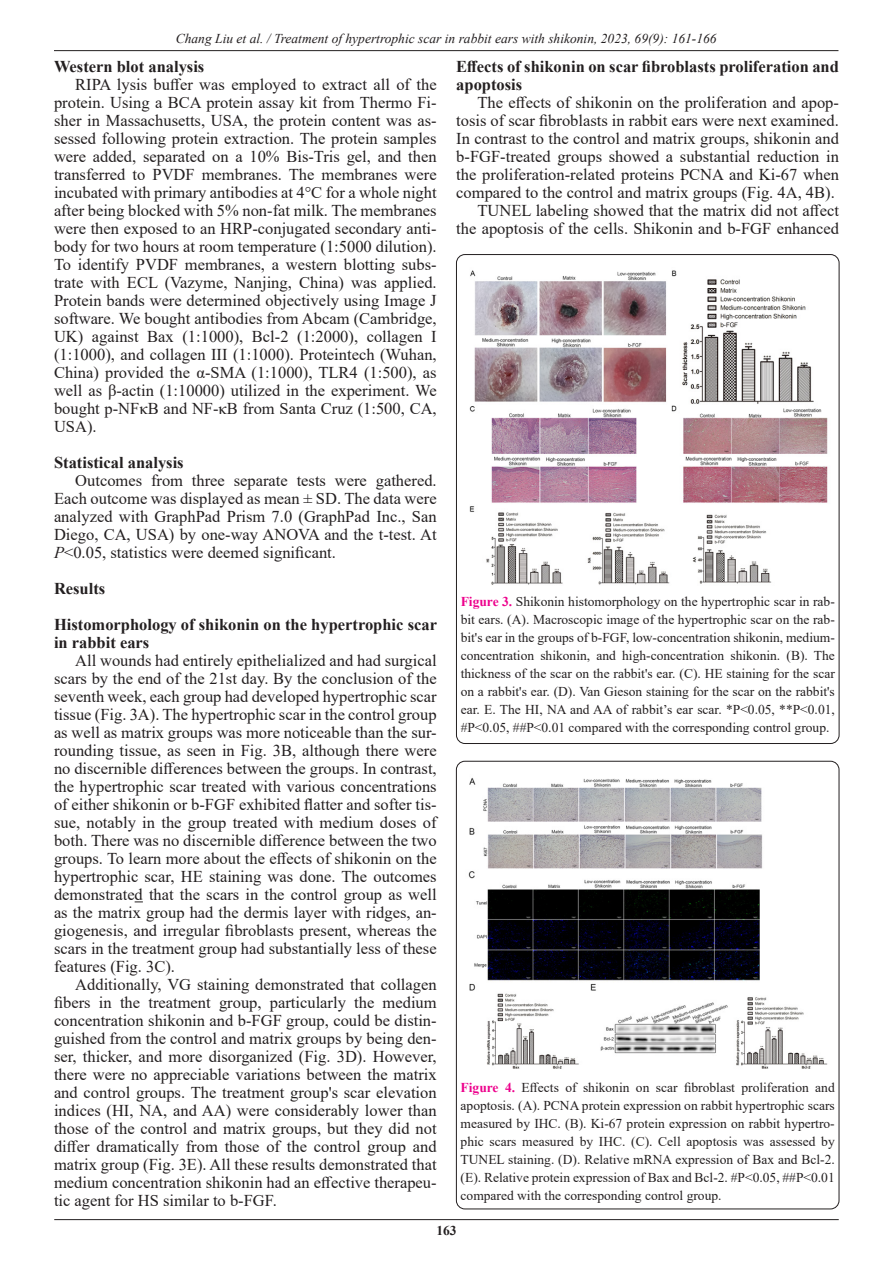
<style>
.page{position:relative;width:893px;height:1263px;background:#fff}
.page>*{position:absolute;margin:0;border:0;box-sizing:border-box;transform-origin:0 0}
.t1{font:16.5px/18px "Times New Roman";color:#231f20;text-align:justify}
.t2{font:700 16.5px/18px "Times New Roman";color:#231f20}
.t3{font:13.5px/18px "Times New Roman";color:#231f20;text-align:justify}
.t4{font:italic 13.5px "Times New Roman";color:#231f20}
.t5{font:700 13.5px "Times New Roman";color:#231f20}
.s1{font-style:italic}
.s2{font-weight:700;color:#ed028c}
</style>
<div class="page">
<hr style="left:54px;top:50px;width:784px;height:1px;background:#231f20">
<hr style="left:54px;top:1219px;width:785px;height:1px;background:#231f20">
<img style="left:468px;top:777px;width:360px;height:292px">
<img style="left:469px;top:270px;width:359px;height:315px">
<p class="t4" style="left:176px;top:29px;width:542px">Chang Liu et al. / Treatment of hypertrophic scar in rabbit ears with shikonin, 2023, 69(9): 161-166</p>
<p class="t2" style="left:456px;top:57px;width:384px">Effects of shikonin on scar fibroblasts proliferation and apoptosis</p>
<p class="t1" style="left:456px;top:93px;width:384px;text-indent:21px">The effects of shikonin on the proliferation and apop&shy;tosis of scar fibroblasts in rabbit ears were next examined.<br>In contrast to the control and matrix groups, shikonin and b-FGF-treated groups showed a substantial reduction in the proliferation-related proteins PCNA and Ki-67 when compared to the control and matrix groups (Fig. 4A, 4B).</p>
<p class="t1" style="left:456px;top:201px;width:384px;text-align:right">TUNEL labeling showed that the matrix did not affect the apoptosis of the cells. Shikonin and b-FGF enhanced</p>
<p class="t2" style="left:54px;top:57px;width:152px">Western blot analysis</p>
<p class="t1" style="left:54px;top:75px;width:384px;text-indent:21px">RIPA lysis buffer was employed to extract all of the protein. Using a BCA protein assay kit from Thermo Fi&shy;sher in Massachusetts, USA, the protein content was as&shy;sessed following protein extraction. The protein samples were added, separated on a 10% Bis-Tris gel, and then transferred to PVDF membranes. The membranes were incubated with primary antibodies at 4°C for a whole night after being blocked with 5% non-fat milk. The membranes were then exposed to an HRP-conjugated secondary anti&shy;body for two hours at room temperature (1:5000 dilution).<br>To identify PVDF membranes, a western blotting subs&shy;trate with ECL (Vazyme, Nanjing, China) was applied.<br>Protein bands were determined objectively using Image J software. We bought antibodies from Abcam (Cambridge, UK) against Bax (1:1000), Bcl-2 (1:2000), collagen I (1:1000), and collagen III (1:1000). Proteintech (Wuhan, China) provided the α-SMA (1:1000), TLR4 (1:500), as well as β-actin (1:10000) utilized in the experiment. We bought p-NFκB and NF-κB from Santa Cruz (1:500, CA, USA).</p>
<p class="t2" style="left:54px;top:453px;width:131px">Statistical analysis</p>
<p class="t1" style="left:54px;top:471px;width:384px;text-indent:21px">Outcomes from three separate tests were gathered.<br>Each outcome was displayed as mean ± SD. The data were analyzed with GraphPad Prism 7.0 (GraphPad Inc., San Diego, CA, USA) by one-way ANOVA and the t-test. At <span class="s1">P</span>&lt;0.05, statistics were deemed significant.</p>
<p class="t2" style="left:54px;top:579px;width:53px">Results</p>
<p class="t2" style="left:54px;top:615px;width:384px">Histomorphology of shikonin on the hypertrophic scar in rabbit ears</p>
<p class="t1" style="left:54px;top:651px;width:384px;text-indent:21px">All wounds had entirely epithelialized and had surgical scars by the end of the 21st day. By the conclusion of the seventh week, each group had developed hypertrophic scar tissue (Fig. 3A). The hypertrophic scar in the control group as well as matrix groups was more noticeable than the sur&shy;rounding tissue, as seen in Fig. 3B, although there were no discernible differences between the groups. In contrast, the hypertrophic scar treated with various concentrations of either shikonin or b-FGF exhibited flatter and softer tis&shy;sue, notably in the group treated with medium doses of both. There was no discernible difference between the two groups. To learn more about the effects of shikonin on the hypertrophic scar, HE staining was done. The outcomes demonstrated that the scars in the control group as well as the matrix group had the dermis layer with ridges, an&shy;giogenesis, and irregular fibroblasts present, whereas the scars in the treatment group had substantially less of these features (Fig. 3C).</p>
<p class="t1" style="left:54px;top:975px;width:384px;text-indent:21px">Additionally, VG staining demonstrated that collagen fibers in the treatment group, particularly the medium concentration shikonin and b-FGF group, could be distin&shy;guished from the control and matrix groups by being den&shy;ser, thicker, and more disorganized (Fig. 3D). However, there were no appreciable variations between the matrix and control groups. The treatment group's scar elevation indices (HI, NA, and AA) were considerably lower than those of the control and matrix groups, but they did not differ dramatically from those of the control group and matrix group (Fig. 3E). All these results demonstrated that medium concentration shikonin had an effective therapeu&shy;tic agent for HS similar to b-FGF.</p>
<p class="t3" style="left:461px;top:592px;width:376px"><span class="s2">Figure 3.</span> Shikonin histomorphology on the hypertrophic scar in rab&shy;bit ears. (A). Macroscopic image of the hypertrophic scar on the rab&shy;bit's ear in the groups of b-FGF, low-concentration shikonin, medium&shy;concentration shikonin, and high-concentration shikonin. (B). The thickness of the scar on the rabbit's ear. (C). HE staining for the scar on a rabbit's ear. (D). Van Gieson staining for the scar on the rabbit's ear. E. The HI, NA and AA of rabbit’s ear scar. *P&lt;0.05, **P&lt;0.01, #P&lt;0.05, ##P&lt;0.01 compared with the corresponding control group.</p>
<p class="t3" style="left:461px;top:1078px;width:376px"><span class="s2">Figure 4.</span> Effects of shikonin on scar fibroblast proliferation and apoptosis. (A). PCNA protein expression on rabbit hypertrophic scars measured by IHC. (B). Ki-67 protein expression on rabbit hypertro&shy;phic scars measured by IHC. (C). Cell apoptosis was assessed by TUNEL staining. (D). Relative mRNA expression of Bax and Bcl-2. (E). Relative protein expression of Bax and Bcl-2. #P&lt;0.05, ##P&lt;0.01 compared with the corresponding control group.</p>
<p class="t5" style="left:436px;top:1220px;width:22px">163</p>
</div>
